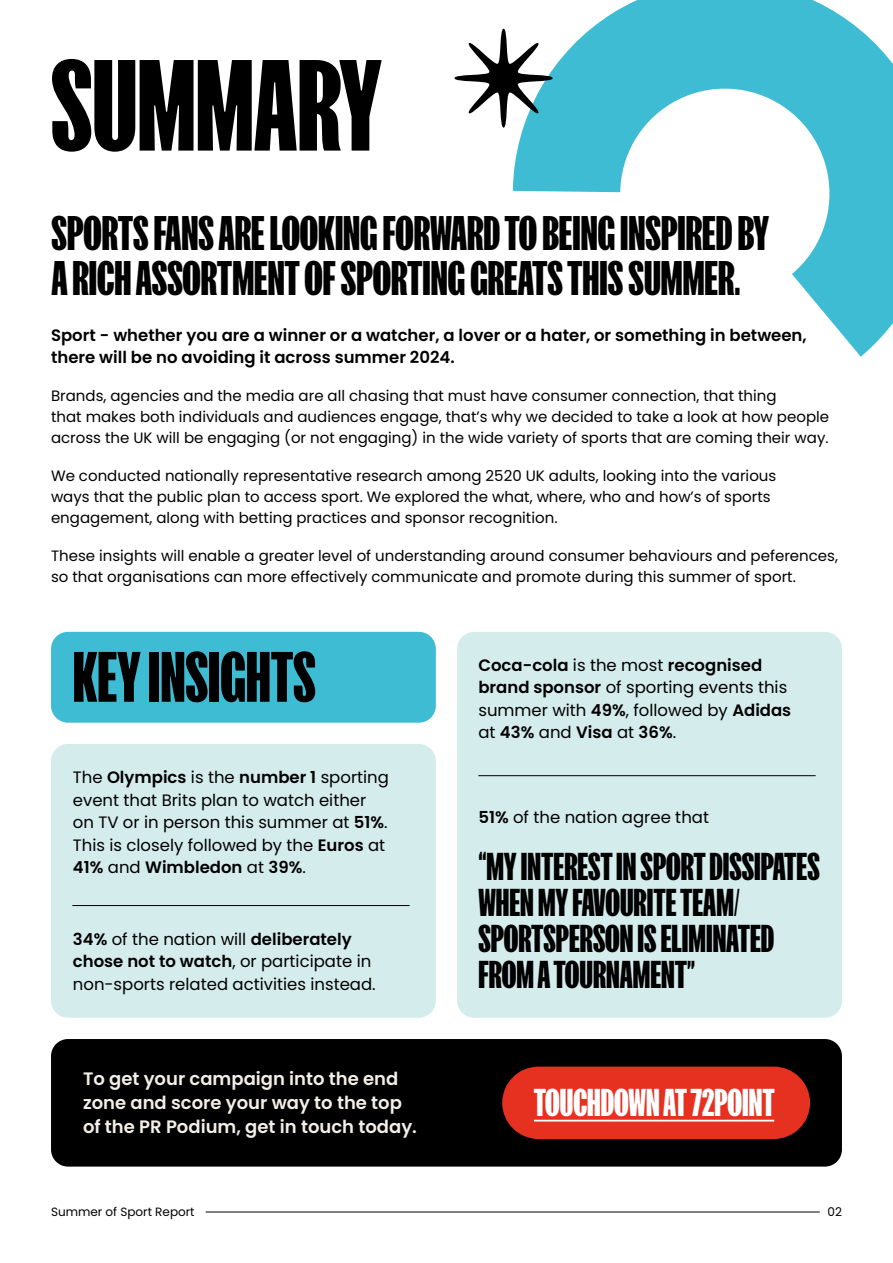
<style>
.page{position:relative;width:893px;height:1263px;background:#fff}
.page>*{position:absolute;margin:0;border:0;box-sizing:border-box;transform-origin:0 0}
.t1{font:700 120px "FK Screamer";color:#000}
.t2{font:700 66px "FK Screamer";color:#000}
.t3{font:700 45px/45px "FK Screamer";color:#000}
.t4{font:700 36px/36px "FK Screamer";color:#000}
.t5{font:700 36px "FK Screamer";color:#fff}
.t6{font:600 18px/24px "Poppins";color:#f3eee8}
.t7{font:16.5px/22.5px "Poppins";color:#000}
.t8{font:600 16.5px/22.5px "Poppins";color:#000}
.t9{font:15px/21px "Poppins";color:#000}
.t10{font:12px "Poppins";color:#000}
.s1{font-weight:600}
</style>
<div class="page">
<div style="left:51px;top:1039px;width:791px;height:127px;background:#000;border-radius:17px"></div>
<div style="left:51px;top:744px;width:385px;height:274px;background:#d5eced;border-radius:17px"></div>
<div style="left:51px;top:632px;width:385px;height:91px;background:#3ebcd4;border-radius:17px"></div>
<div style="left:457px;top:632px;width:385px;height:386px;background:#d5eced;border-radius:17px"></div>
<hr style="left:206px;top:1211px;width:614px;height:1px;background:#000">
<svg style="left:513px;top:0;width:380px;height:357px"></svg>
<svg style="left:454px;top:29px;width:99px;height:99px"></svg>
<div style="left:502px;top:1066px;width:308px;height:73px;background:#e63020;border-radius:36px"></div>
<hr style="left:534px;top:1120px;width:240px;height:1px;background:#fff">
<hr style="left:72px;top:905px;width:338px;height:1px;background:#000">
<hr style="left:478px;top:775px;width:338px;height:1px;background:#000">
<h1 class="t1" style="left:51px;top:33px;width:332px">SUMMARY</h1>
<h3 class="t3" style="left:52px;top:209px;width:719px">SPORTS FANS ARE LOOKING FORWARD TO BEING INSPIRED BY<br>A RICH ASSORTMENT OF SPORTING GREATS THIS SUMMER.</h3>
<p class="t8" style="left:51px;top:324px;width:757px">Sport - whether you are a winner or a watcher, a lover or a hater, or something in between, there will be no avoiding it across summer 2024.</p>
<p class="t9" style="left:51px;top:385px;width:780px">Brands, agencies and the media are all chasing that must have consumer connection, that thing<br>that makes both individuals and audiences engage, that’s why we decided to take a look at how people across the UK will be engaging (or not engaging) in the wide variety of sports that are coming their way.</p>
<p class="t9" style="left:51px;top:465px;width:727px">We conducted nationally representative research among 2520 UK adults, looking into the various ways that the public plan to access sport. We explored the what, where, who and how’s of sports engagement, along with betting practices and sponsor recognition.</p>
<p class="t9" style="left:51px;top:545px;width:788px">These insights will enable a greater level of understanding around consumer behaviours and peferences, so that organisations can more effectively communicate and promote during this summer of sport.</p>
<h2 class="t2" style="left:73px;top:637px;width:244px">KEY INSIGHTS</h2>
<p class="t7" style="left:73px;top:766px;width:318px">The <span class="s1">Olympics</span> is the <span class="s1">number 1</span> sporting event that Brits plan to watch either on TV or in person this summer at <span class="s1">51%</span>.<br>This is closely followed by the <span class="s1">Euros</span> at <span class="s1">41%</span> and <span class="s1">Wimbledon</span> at <span class="s1">39%</span>.</p>
<p class="t7" style="left:73px;top:928px;width:304px"><span class="s1">34%</span> of the nation will <span class="s1">deliberately chose not to watch</span>, or participate in non-sports related activities instead.</p>
<p class="t6" style="left:83px;top:1067px;width:335px">To get your campaign into the end zone and score your way to the top of the PR Podium, get in touch today.</p>
<p class="t7" style="left:478px;top:654px;width:314px"><span class="s1">Coca-cola</span> is the most <span class="s1">recognised brand sponsor</span> of sporting events this summer with <span class="s1">49%</span>, followed by <span class="s1">Adidas </span>at <span class="s1">43%</span> and <span class="s1">Visa</span> at <span class="s1">36%</span>.</p>
<p class="t7" style="left:478px;top:806px;width:232px"><span class="s1">51%</span> of the nation agree that</p>
<h3 class="t4" style="left:478px;top:847px;width:343px">“MY INTEREST IN SPORT DISSIPATES<br>WHEN MY FAVOURITE TEAM/<br>SPORTSPERSON IS ELIMINATED<br>FROM A TOURNAMENT”</h3>
<h3 class="t5" style="left:534px;top:1081px;width:242px">TOUCHDOWN AT 72POINT</h3>
<p class="t10" style="left:51px;top:1205px;width:145px">Summer of Sport Report</p>
<p class="t10" style="left:827px;top:1205px;width:16px">02</p>
</div>
